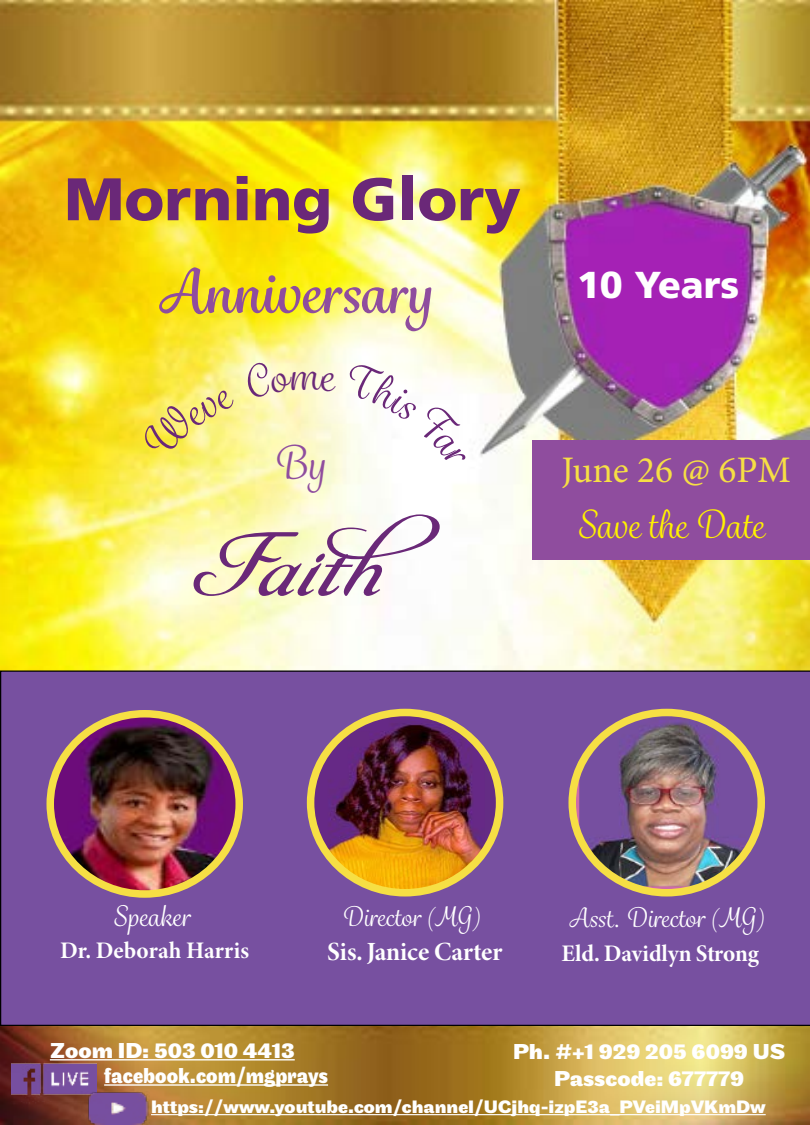
<style>
.page{position:relative;width:810px;height:1125px;background:#fff}
.page>*{position:absolute;margin:0;border:0;box-sizing:border-box;transform-origin:0 0}
.t1{font:125px "Youngblood";letter-spacing:-.005em;color:#6a2878}
.t2{font:800 60px "Articulate";color:#6a2878}
.t3{font:700 60px "Grafolita Script";color:#8f4d9e}
.t4{font:45px "Grafolita Script";color:#8f4d9e}
.t5{font:37.5px "Grafolita Script";color:#fff200}
.t6{font:37.5px "Minion Pro";color:#f6df44}
.t7{font:800 37.5px "Articulate";color:#fff}
.t8{font:27.5px "Grafolita Script";color:#fff}
.t9{font:26.25px "Grafolita Script";color:#fff}
.t10{font:26.25px "Minion Variable Concept";letter-spacing:-.01em;color:#fff}
.t11{font:23.75px "Minion Variable Concept";color:#fff}
.t12{font:700 22.5px/27px "Maple";color:#fff;text-align:center}
.t13{font:700 22.5px "Maple";color:#fff;scale:.86 1}
.t14{font:700 18.75px "Maple";color:#fff}
</style>
<div class="page">
<img style="left:0;top:0;width:810px;height:1125px">
<div style="left:0;top:671px;width:810px;height:355px;background:#7750a0"></div>
<img style="left:50px;top:714px;width:189px;height:180px">
<div style="left:47px;top:710px;width:196px;height:188px;border:8px solid #f6df44;border-radius:50%"></div>
<hr style="left:50px;top:1059px;width:245px;height:1px;background:#fff">
<div style="left:533px;top:440px;width:277px;height:73px;background:#8f4d9e"></div>
<div style="left:532px;top:510px;width:278px;height:50px;background:#8f4d9e"></div>
<img style="left:11px;top:1054px;width:86px;height:50px">
<hr style="left:104px;top:1084px;width:224px;height:2px;background:#fff">
<hr style="left:151px;top:1114px;width:615px;height:1px;background:#fff">
<img style="left:76px;top:1091px;width:73px;height:34px">
<svg style="left:311px;top:712px;width:189px;height:181px"></svg>
<img style="left:311px;top:715px;width:174px;height:178px">
<div style="left:307px;top:709px;width:196px;height:187px;border:8px solid #f6df44;border-radius:50%"></div>
<img style="left:579px;top:715px;width:181px;height:171px">
<div style="left:569px;top:709px;width:196px;height:187px;border:8px solid #f6df44;border-radius:50%"></div>
<svg style="left:139px;top:388px;width:97px;height:72px;background:#faee68"></svg>
<svg style="left:243px;top:361px;width:94px;height:38px;background:#fdf9cc"></svg>
<svg style="left:344px;top:362px;width:122px;height:106px"></svg>
<h2 class="t2" style="left:64px;top:163px;width:458px">Morning Glory</h2>
<h2 class="t3" style="left:158px;top:251px;width:276px">Anniversary</h2>
<h3 class="t7" style="left:577px;top:262px;width:164px">10 Years</h3>
<h3 class="t4" style="left:273px;top:435px;width:54px">By</h3>
<h3 class="t6" style="left:561px;top:445px;width:231px">June 26 @ 6PM</h3>
<h1 class="t1" style="left:197px;top:490px;width:265px">Faith</h1>
<h3 class="t5" style="left:578px;top:502px;width:188px">Save the Date</h3>
<h3 class="t8" style="left:114px;top:899px;width:78px">Speaker</h3>
<h3 class="t9" style="left:342px;top:901px;width:140px">Director (MG)</h3>
<p class="t11" style="left:60px;top:934px;width:191px">Dr. Deborah Harris</p>
<h3 class="t10" style="left:327px;top:933px;width:177px">Sis. Janice Carter</h3>
<h3 class="t9" style="left:569px;top:901px;width:197px">Asst. Director (MG)</h3>
<p class="t11" style="left:561px;top:937px;width:199px">Eld. Davidlyn Strong</p>
<p class="t12" style="left:50px;top:1038px;width:246px">Zoom ID: 503 010 4413</p>
<p class="t12" style="left:513px;top:1039px;width:273px">Ph. #+1 929 205 6099 US<br>Passcode: 677779</p>
<p class="t13" style="left:104px;top:1062px;width:262px">facebook.com/mgprays</p>
<p class="t14" style="left:151px;top:1096px;width:616px">https://www.youtube.com/channel/UCjhq-izpE3a_PVeiMpVKmDw</p>
</div>
